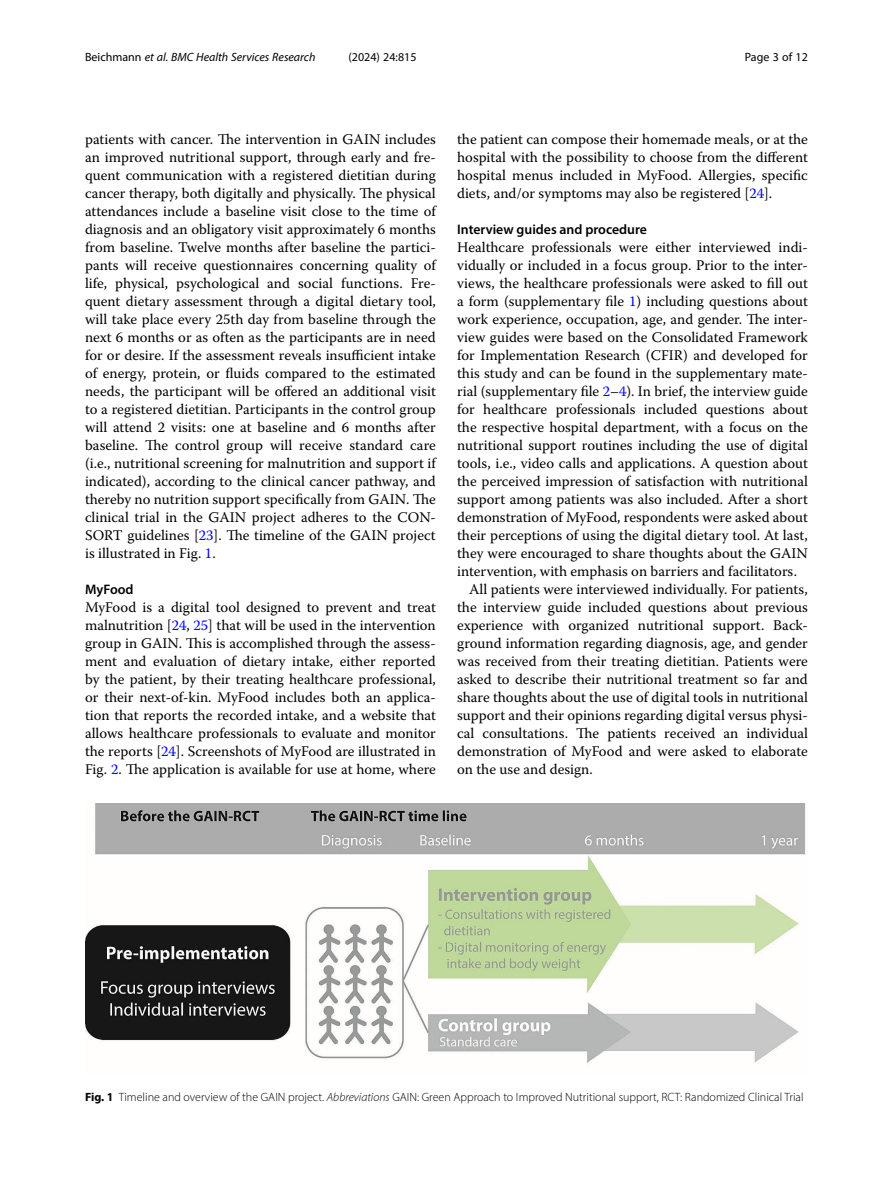
<style>
.page{position:relative;width:893px;height:1191px;background:#fff}
.page>*{position:absolute;margin:0;border:0;box-sizing:border-box;transform-origin:0 0}
.Body_Text_Indent{font:14.7px/18px "Warnock Pro";color:#000;text-align:justify}
.Body_Text{font:14.7px/18px "Warnock Pro";color:#000;text-align:justify}
.Head_2{font:600 13.8px "Myriad Pro";color:#000}
.Figure_Caption{font:300 12px "Myriad Pro";color:#000}
.t1{font:italic 12px "Myriad Pro";color:#000}
.t2{font:12px "Myriad Pro";color:#000}
.s1{font-style:normal}
.s2{color:#00f}
.s3{font-weight:700}
.s4{font-style:italic}
</style>
<div class="page">
<img style="left:85px;top:803px;width:721px;height:260px">
<p class="t1" style="left:85px;top:50px;width:232px"><span class="s1">Beichmann</span> et al. BMC Health Services Research</p>
<p class="t2" style="left:348px;top:50px;width:70px">(2024) 24:815</p>
<p class="t2" style="left:745px;top:50px;width:65px">Page 3 of 12</p>
<p class="Body_Text_Indent" style="left:85px;top:130px;width:352px">patients with cancer. The intervention in GAIN includes an improved nutritional support, through early and fre&shy;quent communication with a registered dietitian during cancer therapy, both digitally and physically. The physical attendances include a baseline visit close to the time of diagnosis and an obligatory visit approximately 6 months from baseline. Twelve months after baseline the partici&shy;pants will receive questionnaires concerning quality of life, physical, psychological and social functions. Fre&shy;quent dietary assessment through a digital dietary tool, will take place every 25th day from baseline through the next 6 months or as often as the participants are in need for or desire. If the assessment reveals insufficient intake of energy, protein, or fluids compared to the estimated needs, the participant will be offered an additional visit to a registered dietitian. Participants in the control group will attend 2 visits: one at baseline and 6 months after baseline. The control group will receive standard care (i.e., nutritional screening for malnutrition and support if indicated), according to the clinical cancer pathway, and thereby no nutrition support specifically from GAIN. The clinical trial in the GAIN project adheres to the CON-SORT guidelines [<span class="s2">23</span>]. The timeline of the GAIN project is illustrated in Fig. <span class="s2">1</span>.</p>
<p class="Head_2" style="left:85px;top:581px;width:50px">MyFood</p>
<p class="Body_Text" style="left:85px;top:598px;width:352px">MyFood is a digital tool designed to prevent and treat malnutrition [<span class="s2">24</span>, <span class="s2">25</span>] that will be used in the intervention group in GAIN. This is accomplished through the assess&shy;ment and evaluation of dietary intake, either reported by the patient, by their treating healthcare professional, or their next-of-kin. MyFood includes both an applica&shy;tion that reports the recorded intake, and a website that allows healthcare professionals to evaluate and monitor the reports [<span class="s2">24</span>]. Screenshots of MyFood are illustrated in Fig. <span class="s2">2</span>. The application is available for use at home, where</p>
<p class="Body_Text" style="left:457px;top:130px;width:352px">the patient can compose their homemade meals, or at the hospital with the possibility to choose from the different hospital menus included in MyFood. Allergies, specific diets, and/or symptoms may also be registered [<span class="s2">24</span>].</p>
<p class="Head_2" style="left:457px;top:221px;width:191px">Interview guides and procedure</p>
<p class="Body_Text" style="left:457px;top:238px;width:352px">Healthcare professionals were either interviewed indi&shy;vidually or included in a focus group. Prior to the inter&shy;views, the healthcare professionals were asked to fill out a form (supplementary file <span class="s2">1</span>) including questions about work experience, occupation, age, and gender. The inter&shy;view guides were based on the Consolidated Framework for Implementation Research (CFIR) and developed for this study and can be found in the supplementary mate&shy;rial (supplementary file <span class="s2">2</span>–<span class="s2">4</span>). In brief, the interview guide for healthcare professionals included questions about the respective hospital department, with a focus on the nutritional support routines including the use of digital tools, i.e., video calls and applications. A question about the perceived impression of satisfaction with nutritional support among patients was also included. After a short demonstration of MyFood, respondents were asked about their perceptions of using the digital dietary tool. At last, they were encouraged to share thoughts about the GAIN intervention, with emphasis on barriers and facilitators.</p>
<p class="Body_Text_Indent" style="left:457px;top:580px;width:352px;text-indent:12px">All patients were interviewed individually. For patients, the interview guide included questions about previous experience with organized nutritional support. Back&shy;ground information regarding diagnosis, age, and gender was received from their treating dietitian. Patients were asked to describe their nutritional treatment so far and share thoughts about the use of digital tools in nutritional support and their opinions regarding digital versus physi&shy;cal consultations. The patients received an individual demonstration of MyFood and were asked to elaborate on the use and design.</p>
<p class="Figure_Caption" style="left:85px;top:1089px;width:720px"><span class="s3">Fig. 1</span> Timeline and overview of the GAIN project. <span class="s4">Abbreviations</span> GAIN: Green Approach to Improved Nutritional support, RCT: Randomized Clinical Trial</p>
</div>
